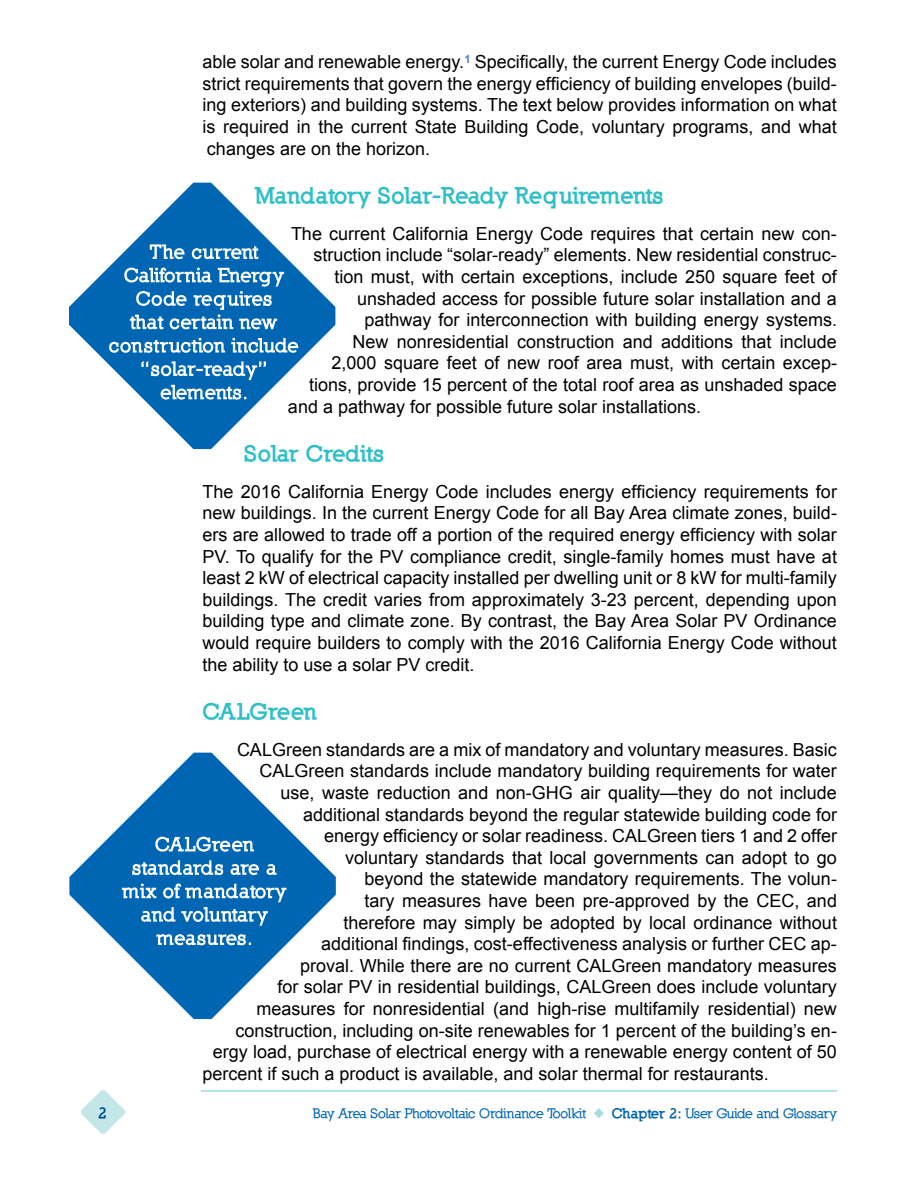
<style>
.page{position:relative;width:918px;height:1188px;background:#fff}
.page>*{position:absolute;margin:0;border:0;box-sizing:border-box;transform-origin:0 0}
.t1{font:900 22.5px "Nilland";letter-spacing:-.02em;color:#30bfc7}
.t2{font:900 22.5px "Nilland";letter-spacing:-.04em;color:#30bfc7}
.t3{font:18px/21.6px "Arial";color:#000;text-align:justify}
.t4{font:900 15px "Nilland";color:#004a8f}
.t5{font:800 13.95px "Nilland";letter-spacing:-.02em;color:#0066b3}
.s1{color:#a6dcde}
.s2{font-weight:900}
</style>
<div class="page">
<svg style="left:81px;top:1090px;width:44px;height:44px"></svg>
<hr style="left:201px;top:1091px;width:636px;height:1px;background:#66c8cd">
<svg style="left:69px;top:183px;width:266px;height:266px"></svg>
<svg style="left:141px;top:361px;width:125px;height:39px;background:#3c8ac5"></svg>
<svg style="left:109px;top:338px;width:189px;height:15px"></svg>
<svg style="left:124px;top:268px;width:160px;height:61px"></svg>
<svg style="left:150px;top:244px;width:108px;height:15px"></svg>
<svg style="left:69px;top:753px;width:267px;height:266px"></svg>
<svg style="left:156px;top:934px;width:95px;height:11px"></svg>
<svg style="left:122px;top:884px;width:165px;height:42px;background:#3988c4"></svg>
<svg style="left:132px;top:860px;width:144px;height:15px"></svg>
<svg style="left:155px;top:837px;width:99px;height:15px"></svg>
<p class="t3" style="left:202px;top:51px;width:636px">able solar and renewable energy.<sup>1</sup> Specifically, the current Energy Code includes strict requirements that govern the energy efficiency of building envelopes (build&shy;ing exteriors) and building systems. The text below provides information on what is required in the current State Building Code, voluntary programs, and what changes are on the horizon.</p>
<p class="t1" style="left:255px;top:181px;width:411px">Mandatory Solar-Ready Requirements</p>
<p class="t3" style="left:291px;top:223px;width:547px">The current California Energy Code requires that certain new con-</p>
<p class="t3" style="left:314px;top:244px;width:525px">struction include “solar-ready” elements. New residential construc-</p>
<p class="t3" style="left:335px;top:266px;width:504px">tion must, with certain exceptions, include 250 square feet of</p>
<p class="t3" style="left:357px;top:288px;width:481px">unshaded access for possible future solar installation and a</p>
<p class="t3" style="left:365px;top:309px;width:474px">pathway for interconnection with building energy systems.</p>
<p class="t3" style="left:353px;top:331px;width:486px">New nonresidential construction and additions that include</p>
<p class="t3" style="left:332px;top:352px;width:507px">2,000 square feet of new roof area must, with certain excep-</p>
<p class="t3" style="left:309px;top:374px;width:529px">tions, provide 15 percent of the total roof area as unshaded space</p>
<p class="t3" style="left:288px;top:396px;width:415px">and a pathway for possible future solar installations.</p>
<p class="t1" style="left:244px;top:439px;width:142px">Solar Credits</p>
<p class="t3" style="left:202px;top:481px;width:636px">The 2016 California Energy Code includes energy efficiency requirements for new buildings. In the current Energy Code for all Bay Area climate zones, build&shy;ers are allowed to trade off a portion of the required energy efficiency with solar PV. To qualify for the PV compliance credit, single-family homes must have at least 2 kW of electrical capacity installed per dwelling unit or 8 kW for multi-family buildings. The credit varies from approximately 3-23 percent, depending upon building type and climate zone. By contrast, the Bay Area Solar PV Ordinance would require builders to comply with the 2016 California Energy Code without the ability to use a solar PV credit.</p>
<p class="t2" style="left:202px;top:697px;width:117px">CALGreen</p>
<p class="t3" style="left:237px;top:739px;width:601px">CALGreen standards are a mix of mandatory and voluntary measures. Basic</p>
<p class="t3" style="left:260px;top:760px;width:579px">CALGreen standards include mandatory building requirements for water</p>
<p class="t3" style="left:281px;top:782px;width:558px">use, waste reduction and non-GHG air quality—they do not include</p>
<p class="t3" style="left:303px;top:804px;width:536px">additional standards beyond the regular statewide building code for</p>
<p class="t3" style="left:324px;top:825px;width:514px">energy efficiency or solar readiness. CALGreen tiers 1 and 2 offer</p>
<p class="t3" style="left:345px;top:847px;width:493px">voluntary standards that local governments can adopt to go</p>
<p class="t3" style="left:365px;top:868px;width:474px">beyond the statewide mandatory requirements. The volun-</p>
<p class="t3" style="left:365px;top:890px;width:474px">tary measures have been pre-approved by the CEC, and</p>
<p class="t3" style="left:344px;top:912px;width:495px">therefore may simply be adopted by local ordinance without</p>
<p class="t3" style="left:321px;top:933px;width:517px">additional findings, cost-effectiveness analysis or further CEC ap-</p>
<p class="t3" style="left:300px;top:955px;width:538px">proval. While there are no current CALGreen mandatory measures</p>
<p class="t3" style="left:278px;top:976px;width:561px">for solar PV in residential buildings, CALGreen does include voluntary</p>
<p class="t3" style="left:256px;top:998px;width:582px">measures for nonresidential (and high-rise multifamily residential) new</p>
<p class="t3" style="left:235px;top:1020px;width:603px">construction, including on-site renewables for 1 percent of the building’s en-</p>
<p class="t3" style="left:213px;top:1041px;width:625px">ergy load, purchase of electrical energy with a renewable energy content of 50</p>
<p class="t3" style="left:202px;top:1063px;width:568px">percent if such a product is available, and solar thermal for restaurants.</p>
<p class="t4" style="left:99px;top:1103px;width:10px">2</p>
<p class="t5" style="left:313px;top:1106px;width:526px">Bay Area Solar Photovoltaic Ordinance Toolkit <span class="s1">◆</span> <span class="s2">Chapter 2:</span> User Guide and Glossary</p>
</div>
